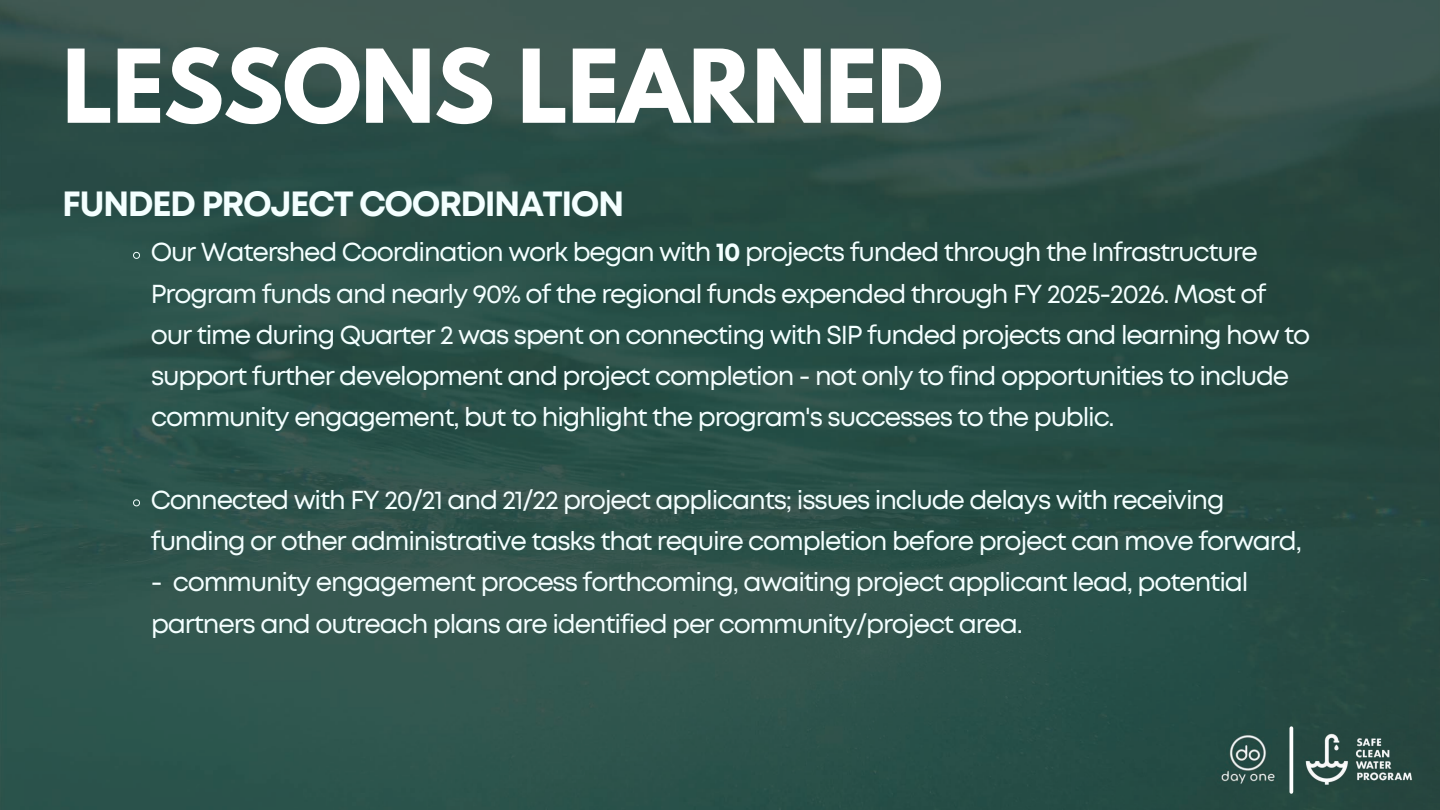
<style>
.page{position:relative;width:1440px;height:810px;background:#fff}
.page>*{position:absolute;margin:0;border:0;box-sizing:border-box;transform-origin:0 0}
.t1{font:700 90px "League Spartan";letter-spacing:-.01em;color:#fff}
.t2{font:700 35px "Mont";letter-spacing:-.045em;color:#f4ffff}
.t3{font:26px/41.3px "Mont";letter-spacing:-.045em;color:#f4ffff}
.s1{font-weight:700}
</style>
<div class="page">
<img style="left:0;top:0;width:1053px;height:492px">
<img style="left:1053px;top:0;width:387px;height:669px">
<img style="left:0;top:492px;width:1054px;height:318px">
<div style="left:1053px;top:669px;width:176px;height:141px;background:#244c45"></div>
<div style="left:1229px;top:669px;width:211px;height:71px;background:#264841"></div>
<img style="left:1266px;top:740px;width:33px;height:70px">
<div style="left:1406px;top:740px;width:34px;height:70px;background:#26453e"></div>
<img style="left:1229px;top:789px;width:37px;height:21px">
<div style="left:1299px;top:789px;width:107px;height:21px;background:#26473f"></div>
<img style="left:1293px;top:729px;width:127px;height:60px">
<img style="left:1218px;top:729px;width:60px;height:60px">
<hr style="left:1290px;top:728px;width:3px;height:64px;background:#fff">
<svg style="left:133px;top:251px;width:7px;height:8px"></svg>
<svg style="left:133px;top:499px;width:7px;height:8px"></svg>
<h1 class="t1" style="left:62px;top:42px;width:882px">LESSONS LEARNED</h1>
<h2 class="t2" style="left:62px;top:190px;width:564px">FUNDED PROJECT COORDINATION</h2>
<p class="t3" style="left:151px;top:234px;width:1161px">Our Watershed Coordination work began with <span class="s1">10</span> projects funded through the Infrastructure Program funds and nearly 90% of the regional funds expended through FY 2025-2026. Most of our time during Quarter 2 was spent on connecting with SIP funded projects and learning how to support further development and project completion - not only to find opportunities to include community engagement, but to highlight the program's successes to the public.</p>
<p class="t3" style="left:151px;top:481px;width:1153px">Connected with FY 20/21 and 21/22 project applicants; issues include delays with receiving funding or other administrative tasks that require completion before project can move forward,</p>
<p class="t3" style="left:151px;top:564px;width:1099px">- community engagement process forthcoming, awaiting project applicant lead, potential partners and outreach plans are identified per community/project area.</p>
</div>
